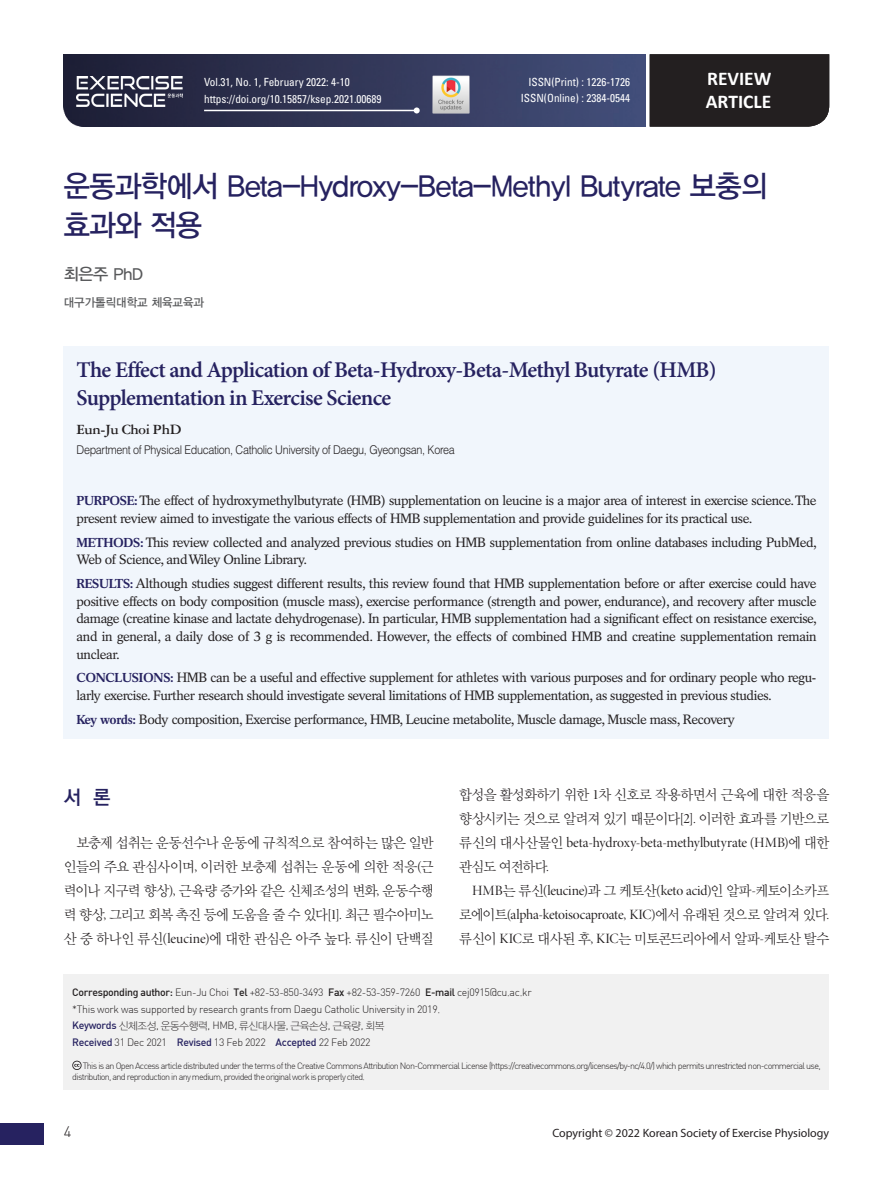
<style>
.page{position:relative;width:893px;height:1191px;background:#fff}
.page>*{position:absolute;margin:0;border:0;box-sizing:border-box;transform-origin:0 0}
.제목_한글{font:30px/39px "YDVYGO33";letter-spacing:-.02em;color:#262260;scale:.95 1}
.제목_영문{font:600 22.5px/27px "Minion Pro";letter-spacing:-.03em;color:#262260}
.t1{font:700 19.5px "Calibri";color:#fff}
.소제목1{font:19.5px "YDVYGO540";color:#262260}
.저자_한글{font:16.5px "YDVYGO33";letter-spacing:-.025em;color:#57585a}
.저자_영문{font:700 15px "Garamond 3 LT Std";letter-spacing:-.025em;color:#231f20}
.러닝헤드{font:15px "Dinlig";color:#231f20}
.본문{font:14.25px/24px "YDVY Mj O12";letter-spacing:-.045em;color:#231f20;text-align:justify;scale:.96 1}
.본문-2{font:14.25px/24px "Minion Pro Disp";letter-spacing:-.015em;color:#231f20;text-align:justify}
.초록{font:13.5px/17.5px "Rotation LT Std";letter-spacing:-.03em;color:#231f20}
.소속_영문{font:300 12px "Helvetica LT Std";letter-spacing:-.03em;color:#231f20;scale:.9 1}
.t2{font:12px "Myriad Pro";color:#231f20}
.소속_한글{font:12px "YDVYGO13";color:#57585a;scale:.95 1}
.doi{font:condensed 11.25px "Univers LT Std";color:#fff}
.volume{font:condensed 11.25px "Univers LT Std";color:#fff}
.교신저자{font:10.5px "Dinlig";letter-spacing:-.03em;color:#231f20}
.교신저자-2{font:10.5px "YDVYGO11";letter-spacing:-.03em;color:#231f20}
.t3{font:9px/11.9px "Dinlig";letter-spacing:-.075em;color:#231f20}
.s1{font-weight:700;font-size:12.9px;color:#262260}
.s2{font-family:"Minion Pro Disp"}
.s3{font-family:"YDVY Mj O12"}
.s4{font-family:"Dinmed"}
.s5{font-family:"Dinmed";color:#262260}
.s6{font-family:"Dinlig"}
</style>
<div class="page">
<div style="left:0;top:1123px;width:44px;height:21px;background:#262260"></div>
<img style="left:64px;top:54px;width:582px;height:73px">
<div style="left:650px;top:54px;width:179px;height:73px;background:#231f20"></div>
<div style="left:64px;top:346px;width:765px;height:393px;background:#f1f6fc"></div>
<hr style="left:204px;top:110px;width:213px;height:1px;background:#fff">
<svg style="left:414px;top:107px;width:6px;height:6px"></svg>
<img style="left:427px;top:73px;width:47px;height:42px">
<img style="left:76px;top:77px;width:107px;height:29px">
<div style="left:64px;top:974px;width:765px;height:116px;background:#f1f1f1"></div>
<svg style="left:72px;top:1060px;width:10px;height:10px"></svg>
<p class="volume" style="left:204px;top:75px;width:147px">Vol.31, No. 1, February 2022: 4-10</p>
<p class="doi" style="left:204px;top:91px;width:179px">https://doi.org/10.15857/ksep.2021.00689</p>
<p class="doi" style="left:528px;top:75px;width:103px">ISSN(Print) : 1226-1726</p>
<p class="doi" style="left:521px;top:91px;width:111px">ISSN(Online) : 2384-0544</p>
<p class="t1" style="left:699px;top:65px;width:81px">ORIG NAL</p>
<p class="t1" style="left:707px;top:65px;width:66px">REVIEW</p>
<p class="t1" style="left:706px;top:88px;width:67px">ARTICLE</p>
<p class="제목_한글" style="left:64px;top:165px;width:742px">운동과학에서 Beta-Hydroxy-Beta-Methyl Butyrate 보충의 효과와 적용</p>
<p class="저자_한글" style="left:64px;top:263px;width:81px">최은주 PhD</p>
<p class="소속_한글" style="left:64px;top:294px;width:149px">대구가톨릭대학교 체육교육과</p>
<p class="제목_영문" style="left:77px;top:357px;width:642px">The Effect and Application of Beta-Hydroxy-Beta-Methyl Butyrate (HMB)<br>Supplementation in Exercise Science</p>
<p class="저자_영문" style="left:77px;top:421px;width:106px">Eun-Ju Choi PhD</p>
<p class="소속_영문" style="left:77px;top:443px;width:422px">Department of Physical Education, Catholic University of Daegu, Gyeongsan, Korea</p>
<p class="초록" style="left:77px;top:492px;width:741px"><span class="s1">PURPOSE:</span> The effect of hydroxymethylbutyrate (HMB) supplementation on leucine is a major area of interest in exercise science. The present review aimed to investigate the various effects of HMB supplementation and provide guidelines for its practical use.</p>
<p class="초록" style="left:77px;top:533px;width:742px"><span class="s1">METHODS:</span> This review collected and analyzed previous studies on HMB supplementation from online databases including PubMed,<br>Web of Science, and Wiley Online Library.</p>
<p class="초록" style="left:77px;top:575px;width:742px;text-align:justify"><span class="s1">RESULTS:</span> Although studies suggest different results, this review found that HMB supplementation before or after exercise could have positive effects on body composition (muscle mass), exercise performance (strength and power, endurance), and recovery after muscle damage (creatine kinase and lactate dehydrogenase). In particular, HMB supplementation had a significant effect on resistance exercise, and in general, a daily dose of 3 g is recommended. However, the effects of combined HMB and creatine supplementation remain unclear.</p>
<p class="초록" style="left:77px;top:669px;width:741px"><span class="s1">CONCLUSIONS:</span> HMB can be a useful and effective supplement for athletes with various purposes and for ordinary people who regu&shy;larly exercise. Further research should investigate several limitations of HMB supplementation, as suggested in previous studies.</p>
<p class="초록" style="left:77px;top:710px;width:660px"><span class="s1">Key words:</span> Body composition, Exercise performance, HMB, Leucine metabolite, Muscle damage, Muscle mass, Recovery</p>
<p class="소제목1" style="left:64px;top:784px;width:48px">서 론</p>
<p class="본문" style="left:64px;top:829px;width:387px;text-indent:13px">보충제 섭취는 운동선수나 운동에 규칙적으로 참여하는 많은 일반 인들의 주요 관심사이며<span class="s2">,</span> 이러한 보충제 섭취는 운동에 의한 적응<span class="s2">(</span>근 력이나 지구력 향상<span class="s2">),</span> 근육량 증가와 같은 신체조성의 변화<span class="s2">,</span> 운동수행 력 향상<span class="s2">,</span> 그리고 회복 촉진 등에 도움을 줄 수 있다<span class="s2">[1].</span> 최근 필수아미노 산 중 하나인 류신<span class="s2">(leucine)</span>에 대한 관심은 아주 높다<span class="s2">.</span> 류신이 단백질</p>
<p class="본문" style="left:459px;top:781px;width:387px">합성을 활성화하기 위한 <span class="s2">1</span>차 신호로 작용하면서 근육에 대한 적응을 향상시키는 것으로 알려져 있기 때문이다<span class="s2">[2].</span> 이러한 효과를 기반으로 류신의 대사산물인 <span class="s2">beta-hydroxy-beta-methylbutyrate (HMB)</span>에 대한 관심도 여전하다<span class="s2">.</span></p>
<p class="본문-2" style="left:459px;top:878px;width:371px;text-indent:13px">HMB<span class="s3">는 류신</span>(leucine)<span class="s3">과 그 케토산</span>(keto acid)<span class="s3">인 알파</span>-<span class="s3">케토이소카프 로에이트</span>(alpha-ketoisocaproate, KIC)<span class="s3">에서 유래된 것으로 알려져 있다</span>. <span class="s3">류신이</span> KIC<span class="s3">로 대사된 후</span>, KIC<span class="s3">는 미토콘드리아에서 알파</span>-<span class="s3">케토산 탈수</span></p>
<p class="교신저자" style="left:72px;top:985px;width:461px"><span class="s4">Corresponding author:</span> Eun-Ju Choi <span class="s4">Tel</span> +82-53-850-3493 <span class="s4">Fax</span> +82-53-359-7260 <span class="s4">E-mail</span> cej0915@cu.ac.kr</p>
<p class="교신저자" style="left:72px;top:1002px;width:369px">*This work was supported by research grants from Daegu Catholic University in 2019.</p>
<p class="교신저자-2" style="left:72px;top:1019px;width:314px"><span class="s5">Keywords</span> 신체조성<span class="s6">,</span> 운동수행력<span class="s6">, HMB,</span> 류신대사물<span class="s6">,</span> 근육손상<span class="s6">,</span> 근육량<span class="s6">,</span> 회복</p>
<p class="교신저자" style="left:72px;top:1036px;width:300px"><span class="s5">Received</span> 31 Dec 2021 <span class="s5">Revised</span> 13 Feb 2022 <span class="s5">Accepted</span> 22 Feb 2022</p>
<p class="t3" style="left:72px;top:1059px;width:750px;text-indent:10px">This is an Open Access article distributed under the terms of the Creative Commons Attribution Non-Commercial License (https://creativecommons.org/licenses/by-nc/4.0/) which permits unrestricted non-commercial use, distribution, and reproduction in any medium, provided the original work is properly cited.</p>
<p class="러닝헤드" style="left:64px;top:1122px;width:9px">4</p>
<p class="t2" style="left:552px;top:1125px;width:278px">Copyright © 2022 Korean Society of Exercise Physiology</p>
</div>
